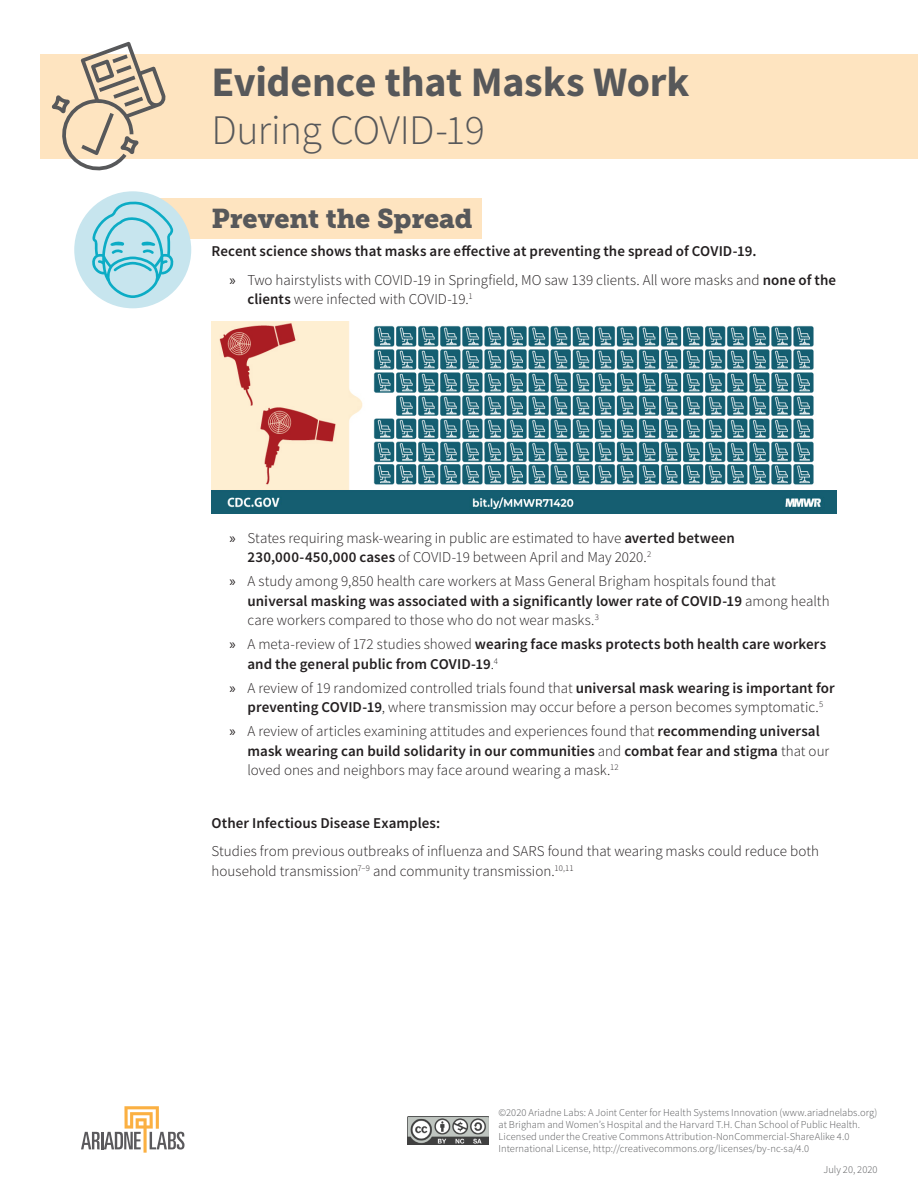
<style>
.page{position:relative;width:918px;height:1188px;background:#fff}
.page>*{position:absolute;margin:0;border:0;box-sizing:border-box;transform-origin:0 0}
.t1{font:700 42px/48px "Source Sans Pro";letter-spacing:-.005em;color:#57585a}
.Heading{font:27px "Museo Slab 900";letter-spacing:-.005em;color:#57585a}
.Body{font:300 15px/19.5px "Source Sans Pro";color:#231f20}
.Body-2{font:600 15px/19.5px "Source Sans Pro";letter-spacing:.005em;color:#231f20}
.Body-3{font:300 10.5px/12px "Source Sans Pro";letter-spacing:.005em;color:#57585a}
.s1{font-weight:300}
.s2{font-family:"Myriad Pro";font-weight:400}
.s3{font-weight:600}
</style>
<div class="page">
<div style="left:40px;top:54px;width:878px;height:104px;background:#fee4c0"></div>
<svg style="left:81px;top:1106px;width:103px;height:47px"></svg>
<img style="left:407px;top:1116px;width:81px;height:28px">
<div style="left:158px;top:198px;width:324px;height:41px;background:#fee4c0"></div>
<div style="left:74px;top:191px;width:117px;height:117px;background:#c7e5ee;border-radius:50%"></div>
<svg style="left:52px;top:42px;width:115px;height:129px"></svg>
<svg style="left:91px;top:200px;width:83px;height:98px"></svg>
<img style="left:212px;top:322px;width:625px;height:191px">
<p class="t1" style="left:212px;top:57px;width:480px">Evidence that Masks Work<br><span class="s1">During COVID-19</span></p>
<p class="Heading" style="left:212px;top:203px;width:263px">Prevent the Spread</p>
<p class="Body-2" style="left:212px;top:241px;width:547px">Recent science shows that masks are effective at preventing the spread of COVID-19.</p>
<p class="Body" style="left:248px;top:270px;width:590px;text-indent:-18px"><span class="s2">»</span> Two hairstylists with COVID-19 in Springfield, MO saw 139 clients. All wore masks and <span class="s3">none of the clients</span> were infected with COVID-19.<sup>1</sup></p>
<p class="Body" style="left:248px;top:528px;width:489px;text-indent:-18px"><span class="s2">»</span> States requiring mask-wearing in public are estimated to have <span class="s3">averted between<br>230,000-450,000 cases</span> of COVID-19 between April and May 2020.<sup>2</sup></p>
<p class="Body" style="left:248px;top:571px;width:584px;text-indent:-18px"><span class="s2">»</span> A study among 9,850 health care workers at Mass General Brigham hospitals found that <span class="s3">universal masking was associated with a significantly lower rate of COVID-19</span> among health care workers compared to those who do not wear masks.<sup>3</sup></p>
<p class="Body-2" style="left:248px;top:634px;width:580px;text-indent:-18px"><span class="s2">»</span> <span class="s1">A meta-review of 172 studies showed</span> wearing face masks protects both health care workers and the general public from COVID-19<span class="s1">.</span><sup>4</sup></p>
<p class="Body" style="left:230px;top:678px;width:607px;text-align:center"><span class="s2">»</span> A review of 19 randomized controlled trials found that <span class="s3">universal mask wearing is important for preventing COVID-19</span>, where transmission may occur before a person becomes symptomatic.<sup>5</sup></p>
<p class="Body" style="left:248px;top:721px;width:583px;text-indent:-18px"><span class="s2">»</span> A review of articles examining attitudes and experiences found that <span class="s3">recommending universal mask wearing can build solidarity in our communities</span> and <span class="s3">combat fear and stigma</span> that our loved ones and neighbors may face around wearing a mask.<sup>12</sup></p>
<p class="Body-2" style="left:212px;top:813px;width:230px">Other Infectious Disease Examples:</p>
<p class="Body" style="left:212px;top:841px;width:609px">Studies from previous outbreaks of influenza and SARS found that wearing masks could reduce both household transmission<sup>7–9</sup> and community transmission.<sup>10,11</sup></p>
<p class="Body-3" style="left:499px;top:1106px;width:380px">©2020 Ariadne Labs: A Joint Center for Health Systems Innovation (www.ariadnelabs.org) at Brigham and Women’s Hospital and the Harvard T.H. Chan School of Public Health.<br>Licensed under the Creative Commons Attribution-NonCommercial-ShareAlike 4.0<br>International License, http://creativecommons.org/licenses/by-nc-sa/4.0</p>
<p class="Body-3" style="left:824px;top:1164px;width:55px">July 20, 2020</p>
</div>
